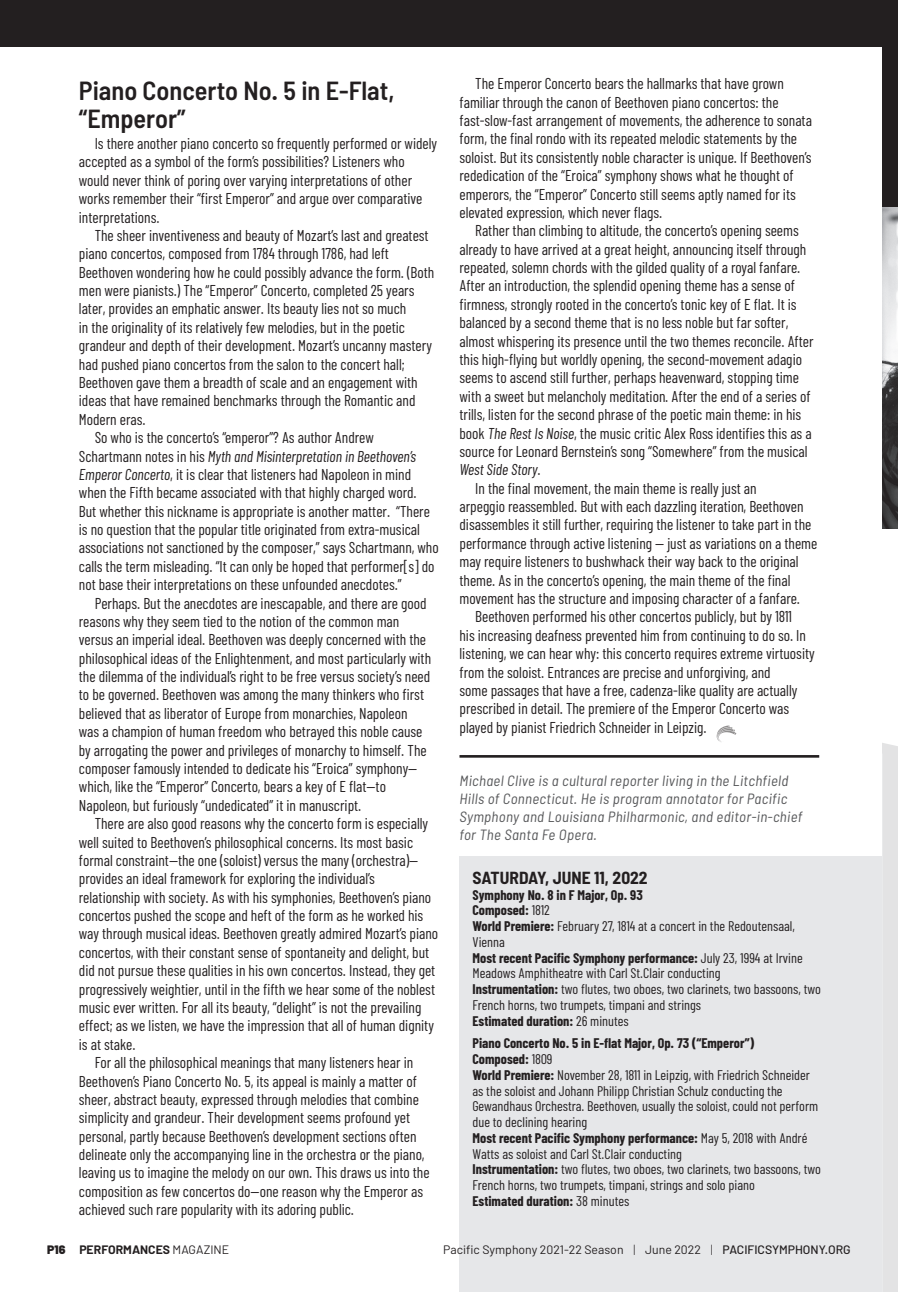
<style>
.page{position:relative;width:898px;height:1292px;background:#fff}
.page>*{position:absolute;margin:0;border:0;box-sizing:border-box;transform-origin:0 0}
.PS_Program_Notes_MUS{font:600 semi-condensed 26.25px/28px "Barlow";color:#231f20}
.PS_Notes_SIDEBAR_Tri{font:700 semi-condensed 17.5px "Barlow";color:#231f20}
.PS_Program_Notes_Bod{font:15.75px/18.4px "Barlow Condensed";color:#231f20}
.PS_Program_Notes_BIO{font:italic semi-condensed 14.88px/17.8px "Barlow";letter-spacing:.02em;color:#57585a}
.PS_Notes_SIDEBAR_Bod{font:14px/15.8px "Barlow Condensed";color:#231f20}
.PS_Notes_SIDEBAR_Bod-2{font:700 14px "Barlow Condensed";color:#231f20}
.t1{font:12.25px "Barlow";color:#231f20}
.t2{font:700 12.25px "Barlow";color:#231f20}
.s1{font-style:italic}
.s2{font-weight:400}
.s3{font-weight:700}
.s4{font-weight:900}
.s5{font-weight:300}
.s6{font-weight:500}
</style>
<div class="page">
<svg style="left:717px;top:725px;width:19px;height:17px"></svg>
<div style="left:882px;top:743px;width:16px;height:549px;background:#e3e3e4"></div>
<img style="left:882px;top:206px;width:16px;height:323px">
<div style="left:0;top:0;width:898px;height:47px;background:#231f20"></div>
<div style="left:882px;top:0;width:16px;height:206px;background:#231f20"></div>
<div style="left:459px;top:856px;width:423px;height:436px;background:#e6e7e9"></div>
<hr style="left:459px;top:755px;width:360px;height:2px;background:#231f20">
<p class="PS_Program_Notes_MUS" style="left:79px;top:76px;width:317px">Piano Concerto No. 5 in E-Flat, “Emperor”</p>
<p class="PS_Program_Notes_Bod" style="left:79px;top:134px;width:360px;text-indent:16px">Is there another piano concerto so frequently performed or widely accepted as a symbol of the form’s possibilities? Listeners who would never think of poring over varying interpretations of other works remember their “first Emperor” and argue over comparative interpretations.</p>
<p class="PS_Program_Notes_Bod" style="left:79px;top:226px;width:357px;text-indent:16px">The sheer inventiveness and beauty of Mozart’s last and greatest piano concertos, composed from 1784 through 1786, had left Beethoven wondering how he could possibly advance the form. (Both men were pianists.) The “Emperor” Concerto, completed 25 years later, provides an emphatic answer. Its beauty lies not so much<br>in the originality of its relatively few melodies, but in the poetic grandeur and depth of their development. Mozart’s uncanny mastery had pushed piano concertos from the salon to the concert hall; Beethoven gave them a breadth of scale and an engagement with ideas that have remained benchmarks through the Romantic and Modern eras.</p>
<p class="PS_Program_Notes_Bod" style="left:79px;top:428px;width:361px;text-indent:16px">So who is the concerto’s “emperor”? As author Andrew Schartmann notes in his <span class="s1">Myth and Misinterpretation in Beethoven’s Emperor Concerto</span>, it is clear that listeners had Napoleon in mind when the Fifth became associated with that highly charged word.<br>But whether this nickname is appropriate is another matter. “There is no question that the popular title originated from extra-musical associations not sanctioned by the composer,” says Schartmann, who calls the term misleading. “It can only be hoped that performer[s] do not base their interpretations on these unfounded anecdotes.”</p>
<p class="PS_Program_Notes_Bod" style="left:79px;top:593px;width:354px;text-indent:16px">Perhaps. But the anecdotes are inescapable, and there are good reasons why they seem tied to the notion of the common man versus an imperial ideal. Beethoven was deeply concerned with the philosophical ideas of the Enlightenment, and most particularly with the dilemma of the individual’s right to be free versus society’s need to be governed. Beethoven was among the many thinkers who first believed that as liberator of Europe from monarchies, Napoleon was a champion of human freedom who betrayed this noble cause by arrogating the power and privileges of monarchy to himself. The composer famously intended to dedicate his “Eroica” symphony— which, like the “Emperor” Concerto, bears a key of E flat—to Napoleon, but furiously “undedicated” it in manuscript.</p>
<p class="PS_Program_Notes_Bod" style="left:79px;top:814px;width:361px;text-indent:16px">There are also good reasons why the concerto form is especially well suited to Beethoven’s philosophical concerns. Its most basic formal constraint—the one (soloist) versus the many (orchestra)— provides an ideal framework for exploring the individual’s relationship with society. As with his symphonies, Beethoven’s piano concertos pushed the scope and heft of the form as he worked his way through musical ideas. Beethoven greatly admired Mozart’s piano concertos, with their constant sense of spontaneity and delight, but did not pursue these qualities in his own concertos. Instead, they get progressively weightier, until in the fifth we hear some of the noblest music ever written. For all its beauty, “delight” is not the prevailing effect; as we listen, we have the impression that all of human dignity is at stake.</p>
<p class="PS_Program_Notes_Bod" style="left:79px;top:1052px;width:352px;text-indent:16px">For all the philosophical meanings that many listeners hear in Beethoven’s Piano Concerto No. 5, its appeal is mainly a matter of sheer, abstract beauty, expressed through melodies that combine simplicity and grandeur. Their development seems profound yet personal, partly because Beethoven’s development sections often delineate only the accompanying line in the orchestra or the piano, leaving us to imagine the melody on our own. This draws us into the composition as few concertos do—one reason why the Emperor as achieved such rare popularity with its adoring public.</p>
<p class="PS_Program_Notes_Bod" style="left:459px;top:74px;width:354px;text-indent:16px">The Emperor Concerto bears the hallmarks that have grown familiar through the canon of Beethoven piano concertos: the fast-slow-fast arrangement of movements, the adherence to sonata form, the final rondo with its repeated melodic statements by the soloist. But its consistently noble character is unique. If Beethoven’s rededication of the “Eroica” symphony shows what he thought of emperors, the “Emperor” Concerto still seems aptly named for its elevated expression, which never flags.</p>
<p class="PS_Program_Notes_Bod" style="left:459px;top:221px;width:355px;text-indent:16px">Rather than climbing to altitude, the concerto’s opening seems already to have arrived at a great height, announcing itself through repeated, solemn chords with the gilded quality of a royal fanfare.<br>After an introduction, the splendid opening theme has a sense of firmness, strongly rooted in the concerto’s tonic key of E flat. It is balanced by a second theme that is no less noble but far softer, almost whispering its presence until the two themes reconcile. After this high-flying but worldly opening, the second-movement adagio seems to ascend still further, perhaps heavenward, stopping time with a sweet but melancholy meditation. After the end of a series of trills, listen for the second phrase of the poetic main theme: in his book <span class="s1">The Rest Is Noise</span>, the music critic Alex Ross identifies this as a source for Leonard Bernstein’s song “Somewhere” from the musical <span class="s1">West Side Story</span>.</p>
<p class="PS_Program_Notes_Bod" style="left:459px;top:478px;width:359px;text-indent:16px">In the final movement, the main theme is really just an<br>arpeggio reassembled. But with each dazzling iteration, Beethoven disassembles it still further, requiring the listener to take part in the performance through active listening — just as variations on a theme may require listeners to bushwhack their way back to the original theme. As in the concerto’s opening, the main theme of the final movement has the structure and imposing character of a fanfare.</p>
<p class="PS_Program_Notes_Bod" style="left:459px;top:607px;width:357px;text-indent:16px">Beethoven performed his other concertos publicly, but by 1811<br>his increasing deafness prevented him from continuing to do so. In listening, we can hear why: this concerto requires extreme virtuosity from the soloist. Entrances are precise and unforgiving, and<br>some passages that have a free, cadenza-like quality are actually prescribed in detail. The premiere of the Emperor Concerto was played by pianist Friedrich Schneider in Leipzig.</p>
<p class="PS_Program_Notes_BIO" style="left:459px;top:771px;width:344px">Michael Clive is a cultural reporter living in the Litchfield Hills of Connecticut. He is program annotator for Pacific Symphony and Louisiana Philharmonic, and editor‑in‑chief for The Santa Fe Opera.</p>
<p class="PS_Notes_SIDEBAR_Tri" style="left:472px;top:866px;width:177px">SATURDAY, JUNE 11, 2022</p>
<p class="PS_Notes_SIDEBAR_Bod-2" style="left:472px;top:885px;width:172px">Symphony No. 8 in F Major, Op. 93</p>
<p class="PS_Notes_SIDEBAR_Bod-2" style="left:472px;top:901px;width:79px">Composed: <span class="s2">1812</span></p>
<p class="PS_Notes_SIDEBAR_Bod" style="left:472px;top:917px;width:324px"><span class="s3">World Premiere:</span> February 27, 1814 at a concert in the Redoutensaal,<br>Vienna</p>
<p class="PS_Notes_SIDEBAR_Bod" style="left:472px;top:949px;width:332px"><span class="s3">Most recent Pacific Symphony performance:</span> July 23, 1994 at Irvine<br>Meadows Amphitheatre with Carl St.Clair conducting</p>
<p class="PS_Notes_SIDEBAR_Bod" style="left:472px;top:980px;width:350px"><span class="s3">Instrumentation:</span> two flutes, two oboes, two clarinets, two bassoons, two<br>French horns, two trumpets, timpani and strings</p>
<p class="PS_Notes_SIDEBAR_Bod-2" style="left:472px;top:1011px;width:158px">Estimated duration: <span class="s2">26 minutes</span></p>
<p class="PS_Notes_SIDEBAR_Bod-2" style="left:472px;top:1034px;width:283px">Piano Concerto No. 5 in E-flat Major, Op. 73 (“Emperor”)</p>
<p class="PS_Notes_SIDEBAR_Bod-2" style="left:472px;top:1050px;width:82px">Composed: <span class="s2">1809</span></p>
<p class="PS_Notes_SIDEBAR_Bod" style="left:472px;top:1066px;width:347px"><span class="s3">World Premiere:</span> November 28, 1811 in Leipzig, with Friedrich Schneider as the soloist and Johann Philipp Christian Schulz conducting the Gewandhaus Orchestra. Beethoven, usually the soloist, could not perform due to declining hearing</p>
<p class="PS_Notes_SIDEBAR_Bod" style="left:472px;top:1129px;width:336px"><span class="s3">Most recent Pacific Symphony performance:</span> May 5, 2018 with André<br>Watts as soloist and Carl St.Clair conducting</p>
<p class="PS_Notes_SIDEBAR_Bod" style="left:472px;top:1161px;width:350px"><span class="s3">Instrumentation:</span> two flutes, two oboes, two clarinets, two bassoons, two<br>French horns, two trumpets, timpani, strings and solo piano</p>
<p class="PS_Notes_SIDEBAR_Bod-2" style="left:472px;top:1192px;width:158px">Estimated duration: <span class="s2">38 minutes</span></p>
<p class="t2" style="left:47px;top:1241px;width:183px"><span class="s4">P16</span> PERFORMANCES <span class="s2">MAGAZINE</span></p>
<p class="t1" style="left:443px;top:1241px;width:409px">Pacific Symphony 2021-22 Season <span class="s5">|</span> June 2022 <span class="s5">|</span> <span class="s6">PACIFICSYMPHONY.ORG</span></p>
</div>
